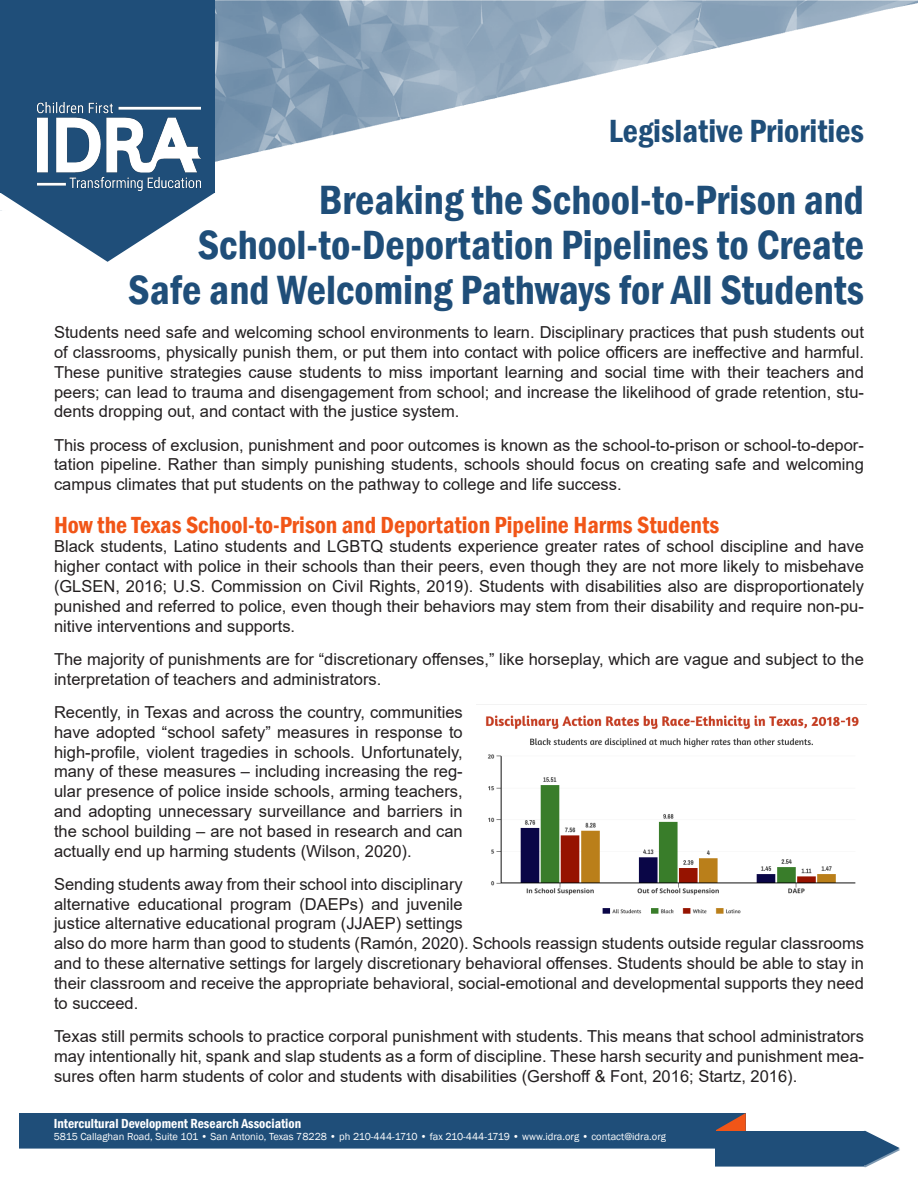
<style>
.page{position:relative;width:918px;height:1188px;background:#fff}
.page>*{position:absolute;margin:0;border:0;box-sizing:border-box;transform-origin:0 0}
.t1{font:600 condensed 42px "Franklin Gothic";color:#1f4e79}
.t2{font:600 condensed 33px "Franklin Gothic";color:#1f4e79}
.t3{font:600 condensed 24px "Franklin Gothic";color:#f15517}
.t4{font:16.5px/19.8px "Arial";color:#231f20;text-align:justify}
.t5{font:600 condensed 13.5px "Franklin Gothic";color:#fff}
.t6{font:10.5px "Franklin Gothic";color:#fff}
</style>
<div class="page">
<div style="left:19px;top:1114px;width:727px;height:35px;background:#7d98b1"></div>
<div style="left:716px;top:1133px;width:148px;height:34px;background:#1f4e79"></div>
<svg style="left:809px;top:1131px;width:91px;height:36px"></svg>
<div style="left:19px;top:1113px;width:727px;height:35px;background:#1f4e79"></div>
<svg style="left:716px;top:1113px;width:30px;height:18px"></svg>
<div style="left:715px;top:1131px;width:149px;height:34px;background:#1f4e79"></div>
<img style="left:0;top:0;width:918px;height:162px">
<svg style="left:0;top:80px;width:215px;height:182px"></svg>
<div style="left:1px;top:0;width:214px;height:192px;background:#1f4e79"></div>
<img style="left:38px;top:102px;width:162px;height:88px">
<img style="left:476px;top:704px;width:390px;height:210px">
<p class="t2" style="left:609px;top:109px;width:257px">Legislative Priorities</p>
<p class="t1" style="left:319px;top:172px;width:547px">Breaking the School-to-Prison and</p>
<p class="t1" style="left:198px;top:217px;width:668px">School-to-Deportation Pipelines to Create</p>
<p class="t1" style="left:128px;top:262px;width:737px">Safe and Welcoming Pathways for All Students</p>
<p class="t4" style="left:54px;top:322px;width:811px">Students need safe and welcoming school environments to learn. Disciplinary practices that push students out of classrooms, physically punish them, or put them into contact with police officers are ineffective and harmful.<br>These punitive strategies cause students to miss important learning and social time with their teachers and peers; can lead to trauma and disengagement from school; and increase the likelihood of grade retention, stu&shy;dents dropping out, and contact with the justice system.</p>
<p class="t4" style="left:54px;top:435px;width:811px">This process of exclusion, punishment and poor outcomes is known as the school-to-prison or school-to-depor&shy;tation pipeline. Rather than simply punishing students, schools should focus on creating safe and welcoming campus climates that put students on the pathway to college and life success.</p>
<p class="t3" style="left:54px;top:509px;width:667px">How the Texas School-to-Prison and Deportation Pipeline Harms Students</p>
<p class="t4" style="left:54px;top:537px;width:812px">Black students, Latino students and LGBTQ students experience greater rates of school discipline and have higher contact with police in their schools than their peers, even though they are not more likely to misbehave (GLSEN, 2016; U.S. Commission on Civil Rights, 2019). Students with disabilities also are disproportionately punished and referred to police, even though their behaviors may stem from their disability and require non-pu&shy;nitive interventions and supports.</p>
<p class="t4" style="left:54px;top:649px;width:811px">The majority of punishments are for “discretionary offenses,” like horseplay, which are vague and subject to the interpretation of teachers and administrators.</p>
<p class="t4" style="left:54px;top:702px;width:410px">Recently, in Texas and across the country, communities have adopted “school safety” measures in response to high-profile, violent tragedies in schools. Unfortunately, many of these measures – including increasing the reg&shy;ular presence of police inside schools, arming teachers, and adopting unnecessary surveillance and barriers in the school building – are not based in research and can actually end up harming students (Wilson, 2020).</p>
<p class="t4" style="left:54px;top:874px;width:812px;text-align:left">Sending students away from their school into disciplinary<br>alternative educational program (DAEPs) and juvenile<br>justice alternative educational program (JJAEP) settings<br>also do more harm than good to students (Ramón, 2020). Schools reassign students outside regular classrooms and to these alternative settings for largely discretionary behavioral offenses. Students should be able to stay in their classroom and receive the appropriate behavioral, social-emotional and developmental supports they need to succeed.</p>
<p class="t4" style="left:54px;top:1026px;width:811px">Texas still permits schools to practice corporal punishment with students. This means that school administrators may intentionally hit, spank and slap students as a form of discipline. These harsh security and punishment mea&shy;sures often harm students of color and students with disabilities (Gershoff &amp; Font, 2016; Startz, 2016).</p>
<p class="t5" style="left:54px;top:1115px;width:249px">Intercultural Development Research Association</p>
<p class="t6" style="left:54px;top:1130px;width:614px">5815 Callaghan Road, Suite 101 • San Antonio, Texas 78228 • ph 210-444-1710 • fax 210-444-1719 • www.idra.org • contact@idra.org</p>
</div>
